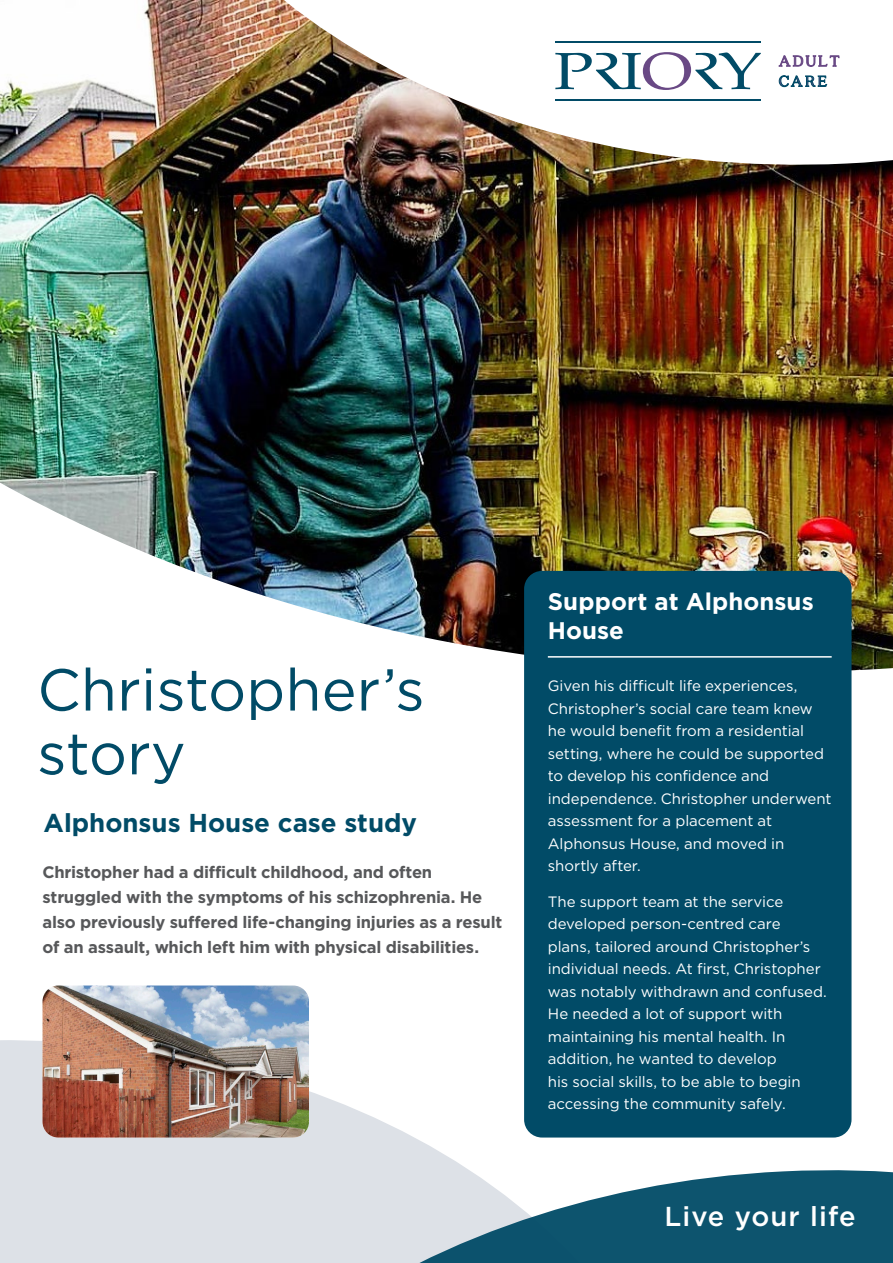
<style>
.page{position:relative;width:893px;height:1263px;background:#fff}
.page>*{position:absolute;margin:0;border:0;box-sizing:border-box;transform-origin:0 0}
.t1{font:58.95px/63.8px "Gotham";color:#014b67}
.t2{font:500 27.3px "Gotham";letter-spacing:.04em;color:#fff}
.t3{font:700 25.8px "Gotham";color:#014b67}
.t4{font:700 24px/28.8px "Gotham";letter-spacing:.005em;color:#fff}
.t5{font:700 16.65px/24.9px "Gotham";letter-spacing:-.015em;color:#57585a}
.t6{font:15px/22.5px "Gotham";letter-spacing:-.005em;color:#fff}
</style>
<div class="page">
<svg style="left:0;top:1022px;width:709px;height:241px"></svg>
<svg style="left:79px;top:1152px;width:814px;height:111px;fill:#dde1e7"></svg>
<img style="left:0;top:79px;width:893px;height:606px">
<img style="left:91px;top:0;width:802px;height:183px">
<svg style="left:779px;top:55px;width:60px;height:34px"></svg>
<hr style="left:555px;top:41px;width:206px;height:2px;background:#014b67">
<hr style="left:555px;top:99px;width:206px;height:2px;background:#014b67">
<svg style="left:555px;top:52px;width:206px;height:38px"></svg>
<div style="left:524px;top:571px;width:327px;height:566px;background:#014b67;border-radius:18px"></div>
<img style="left:43px;top:985px;width:266px;height:152px">
<hr style="left:548px;top:656px;width:284px;height:2px;background:#fff">
<p class="t1" style="left:37px;top:656px;width:389px">Christopher’s story</p>
<p class="t3" style="left:44px;top:806px;width:375px">Alphonsus House case study</p>
<p class="t5" style="left:43px;top:860px;width:461px">Christopher had a difficult childhood, and often struggled with the symptoms of his schizophrenia. He also previously suffered life-changing injuries as a result of an assault, which left him with physical disabilities.</p>
<p class="t4" style="left:548px;top:587px;width:267px">Support at Alphonsus<br>House</p>
<p class="t6" style="left:548px;top:674px;width:285px">Given his difficult life experiences,<br>Christopher’s social care team knew he would benefit from a residential setting, where he could be supported to develop his confidence and independence. Christopher underwent assessment for a placement at<br>Alphonsus House, and moved in shortly after.</p>
<p class="t6" style="left:548px;top:890px;width:280px">The support team at the service developed person-centred care plans, tailored around Christopher’s individual needs. At first, Christopher was notably withdrawn and confused.<br>He needed a lot of support with maintaining his mental health. In addition, he wanted to develop<br>his social skills, to be able to begin accessing the community safely.</p>
<p class="t2" style="left:664px;top:1198px;width:193px">Live your life</p>
</div>
